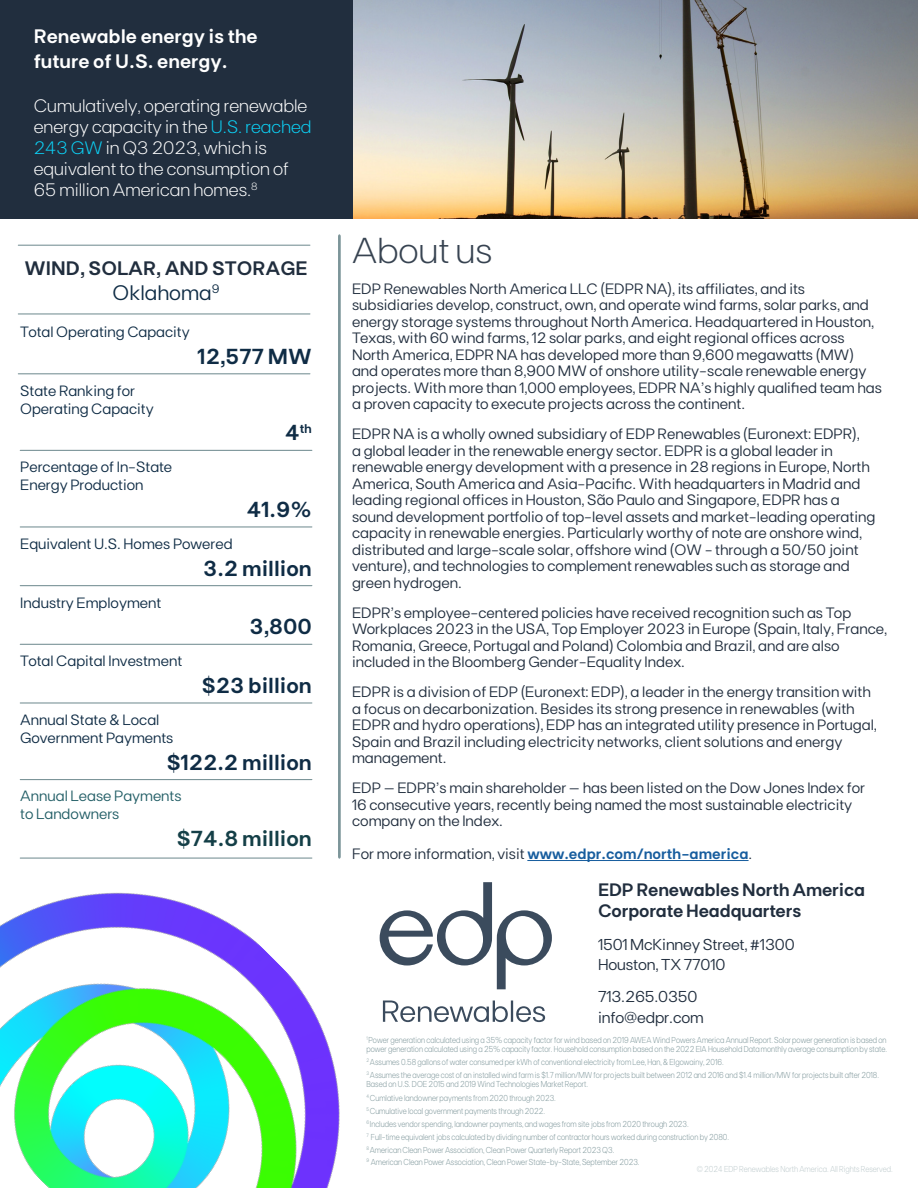
<style>
.page{position:relative;width:918px;height:1188px;background:#fff}
.page>*{position:absolute;margin:0;border:0;box-sizing:border-box;transform-origin:0 0}
.t1{font:300 36px "FT Base";color:#374351}
.t2{font:600 21.75px "FT Base";color:#0f2c45}
.t3{font:600 21.75px "FT Base";color:#143f47}
.t4{font:21px "FT Base";color:#0f2c45}
.t5{font:600 19.5px "FT Base";color:#fff}
.t6{font:600 19.5px "FT Base";color:#212e3e}
.t7{font:300 18px/21px "FT Base";color:#fff}
.t8{font:600 18px "FT Base";letter-spacing:-.01em;color:#212e3e}
.t9{font:15.75px "FT Base";letter-spacing:-.01em;color:#212e3e}
.t10{font:15px/16.5px "FT Base";color:#212e3e}
.t11{font:600 15px "FT Base";color:#175d9e}
.t12{font:14.85px "FT Base";color:#0f2c45}
.t13{font:14.85px "FT Base";color:#225e66}
.t14{font:600 12.6px "FT Base";color:#0f2c45}
.t15{font:300 8.7px/9.1px "FT Base";color:#7c9599;scale:.85 1}
.t16{font:300 8.7px "FT Base";color:#bdcacc;scale:.85 1}
.s1{color:#0cd3f8}
.s2{font-size:21.75px}
.s3{font-weight:400;color:#212e3e}
</style>
<div class="page">
<img style="left:352px;top:0;width:566px;height:219px">
<svg style="left:338px;top:234px;width:3px;height:566px;background:#889fa2"></svg>
<svg style="left:430px;top:882px;width:122px;height:140px"></svg>
<hr style="left:18px;top:373px;width:292px;height:1px;background:#7c9599">
<hr style="left:18px;top:313px;width:292px;height:2px;background:#7c9599">
<hr style="left:18px;top:245px;width:292px;height:1px;background:#7c9599">
<hr style="left:20px;top:450px;width:292px;height:1px;background:#7c9599">
<hr style="left:20px;top:526px;width:292px;height:2px;background:#7c9599">
<hr style="left:20px;top:585px;width:292px;height:1px;background:#7c9599">
<hr style="left:20px;top:644px;width:292px;height:1px;background:#7c9599">
<hr style="left:20px;top:702px;width:292px;height:2px;background:#7c9599">
<hr style="left:20px;top:779px;width:292px;height:1px;background:#7c9599">
<img style="left:0;top:800px;width:430px;height:388px">
<div style="left:0;top:0;width:352px;height:219px;background:#212e3e"></div>
<hr style="left:527px;top:860px;width:222px;height:1px;background:#175d9e">
<p class="t5" style="left:34px;top:24px;width:226px">Renewable energy is the</p>
<p class="t5" style="left:34px;top:50px;width:195px">future of U.S. energy.</p>
<p class="t7" style="left:34px;top:95px;width:279px">Cumulatively, operating renewable energy capacity in the <span class="s1">U.S. reached<br>243 GW</span> in Q3 2023, which is equivalent to the consumption of</p>
<p class="t7" style="left:34px;top:179px;width:226px">65 million American homes.<sup>8</sup></p>
<p class="t6" style="left:25px;top:257px;width:285px">WIND, SOLAR, AND STORAGE</p>
<p class="t4" style="left:113px;top:281px;width:108px">Oklahoma<sup>9</sup></p>
<p class="t12" style="left:20px;top:323px;width:171px">Total Operating Capacity</p>
<p class="t12" style="left:20px;top:382px;width:116px">State Ranking for</p>
<p class="t12" style="left:20px;top:400px;width:135px">Operating Capacity</p>
<p class="t12" style="left:20px;top:458px;width:154px">Percentage of In-State</p>
<p class="t12" style="left:20px;top:476px;width:125px">Energy Production</p>
<p class="t2" style="left:198px;top:343px;width:116px">12,577 MW</p>
<p class="t14" style="left:285px;top:421px;width:28px"><span class="s2">4</span>th</p>
<p class="t2" style="left:247px;top:497px;width:67px">41.9%</p>
<p class="t12" style="left:20px;top:535px;width:214px">Equivalent U.S. Homes Powered</p>
<p class="t2" style="left:203px;top:555px;width:110px">3.2 million</p>
<p class="t12" style="left:20px;top:594px;width:143px">Industry Employment</p>
<p class="t2" style="left:250px;top:614px;width:64px">3,800</p>
<p class="t12" style="left:20px;top:652px;width:163px">Total Capital Investment</p>
<p class="t2" style="left:202px;top:673px;width:112px">$23 billion</p>
<p class="t12" style="left:20px;top:711px;width:141px">Annual State &amp; Local</p>
<p class="t12" style="left:20px;top:729px;width:155px">Government Payments</p>
<p class="t2" style="left:167px;top:749px;width:147px">$122.2 million</p>
<p class="t13" style="left:20px;top:788px;width:163px">Annual Lease Payments</p>
<p class="t13" style="left:20px;top:806px;width:101px">to Landowners</p>
<p class="t3" style="left:177px;top:826px;width:136px">$74.8 million</p>
<p class="t1" style="left:352px;top:230px;width:142px">About us</p>
<p class="t10" style="left:352px;top:280px;width:531px">EDP Renewables North America LLC (EDPR NA), its affiliates, and its subsidiaries develop, construct, own, and operate wind farms, solar parks, and energy storage systems throughout North America. Headquartered in Houston, Texas, with 60 wind farms, 12 solar parks, and eight regional offices across North America, EDPR NA has developed more than 9,600 megawatts (MW) and operates more than 8,900 MW of onshore utility-scale renewable energy projects. With more than 1,000 employees, EDPR NA’s highly qualified team has a proven capacity to execute projects across the continent.</p>
<p class="t10" style="left:352px;top:426px;width:525px">EDPR NA is a wholly owned subsidiary of EDP Renewables (Euronext: EDPR),<br>a global leader in the renewable energy sector. EDPR is a global leader in renewable energy development with a presence in 28 regions in Europe, North America, South America and Asia-Pacific. With headquarters in Madrid and leading regional offices in Houston, São Paulo and Singapore, EDPR has a sound development portfolio of top-level assets and market-leading operating capacity in renewable energies. Particularly worthy of note are onshore wind, distributed and large-scale solar, offshore wind (OW - through a 50/50 joint venture), and technologies to complement renewables such as storage and green hydrogen.</p>
<p class="t10" style="left:352px;top:604px;width:537px">EDPR’s employee-centered policies have received recognition such as Top Workplaces 2023 in the USA, Top Employer 2023 in Europe (Spain, Italy, France, Romania, Greece, Portugal and Poland) Colombia and Brazil, and are also included in the Bloomberg Gender-Equality Index.</p>
<p class="t10" style="left:352px;top:684px;width:526px">EDPR is a division of EDP (Euronext: EDP), a leader in the energy transition with a focus on decarbonization. Besides its strong presence in renewables (with EDPR and hydro operations), EDP has an integrated utility presence in Portugal, Spain and Brazil including electricity networks, client solutions and energy management.</p>
<p class="t10" style="left:352px;top:780px;width:515px">EDP – EDPR’s main shareholder – has been listed on the Dow Jones Index for<br>16 consecutive years, recently being named the most sustainable electricity company on the Index.</p>
<p class="t11" style="left:352px;top:845px;width:402px"><span class="s3">For more information, visit</span> www.edpr.com/north-america<span class="s3">.</span></p>
<p class="t8" style="left:598px;top:879px;width:268px">EDP Renewables North America</p>
<p class="t8" style="left:598px;top:900px;width:205px">Corporate Headquarters</p>
<p class="t9" style="left:598px;top:935px;width:198px">1501 McKinney Street, #1300</p>
<p class="t9" style="left:598px;top:955px;width:129px">Houston, TX 77010</p>
<p class="t9" style="left:598px;top:988px;width:101px">713.265.0350</p>
<p class="t9" style="left:598px;top:1008px;width:107px">info@edpr.com</p>
<p class="t15" style="left:366px;top:1035px;width:614px"><sup>1</sup> Power generation calculated using a 35% capacity factor for wind based on 2019 AWEA Wind Powers America Annual Report. Solar power generation is based on power generation calculated using a 25% capacity factor. Household consumption based on the 2022 EIA Household Data monthly average consumption by state.</p>
<p class="t15" style="left:366px;top:1057px;width:422px"><sup>2</sup> Assumes 0.58 gallons of water consumed per kWh of conventional electricity from Lee, Han, &amp; Elgowainy, 2016.</p>
<p class="t15" style="left:366px;top:1071px;width:605px"><sup>3</sup> Assumes the average cost of an installed wind farm is $1.7 million/MW for projects built between 2012 and 2016 and $1.4 million/MW for projects built after 2018.<br>Based on U.S. DOE 2015 and 2019 Wind Technologies Market Report.</p>
<p class="t15" style="left:366px;top:1093px;width:224px"><sup>4</sup> Cumlative landowner payments from 2020 through 2023.</p>
<p class="t15" style="left:366px;top:1106px;width:212px"><sup>5</sup> Cumulative local government payments through 2022.</p>
<p class="t15" style="left:366px;top:1119px;width:381px"><sup>6</sup> Includes vendor spending, landowner payments, and wages from site jobs from 2020 through 2023.</p>
<p class="t15" style="left:366px;top:1132px;width:428px"><sup>7</sup> Full-time equivalent jobs calculated by dividing number of contractor hours worked during construction by 2080.</p>
<p class="t15" style="left:366px;top:1145px;width:293px"><sup>8</sup> American Clean Power Association, Clean Power Quarterly Report 2023 Q3.</p>
<p class="t15" style="left:366px;top:1158px;width:323px"><sup>9</sup> American Clean Power Association, Clean Power State-by-State, September 2023.</p>
<p class="t16" style="left:697px;top:1164px;width:232px">© 2024 EDP Renewables North America. All Rights Reserved.</p>
</div>
